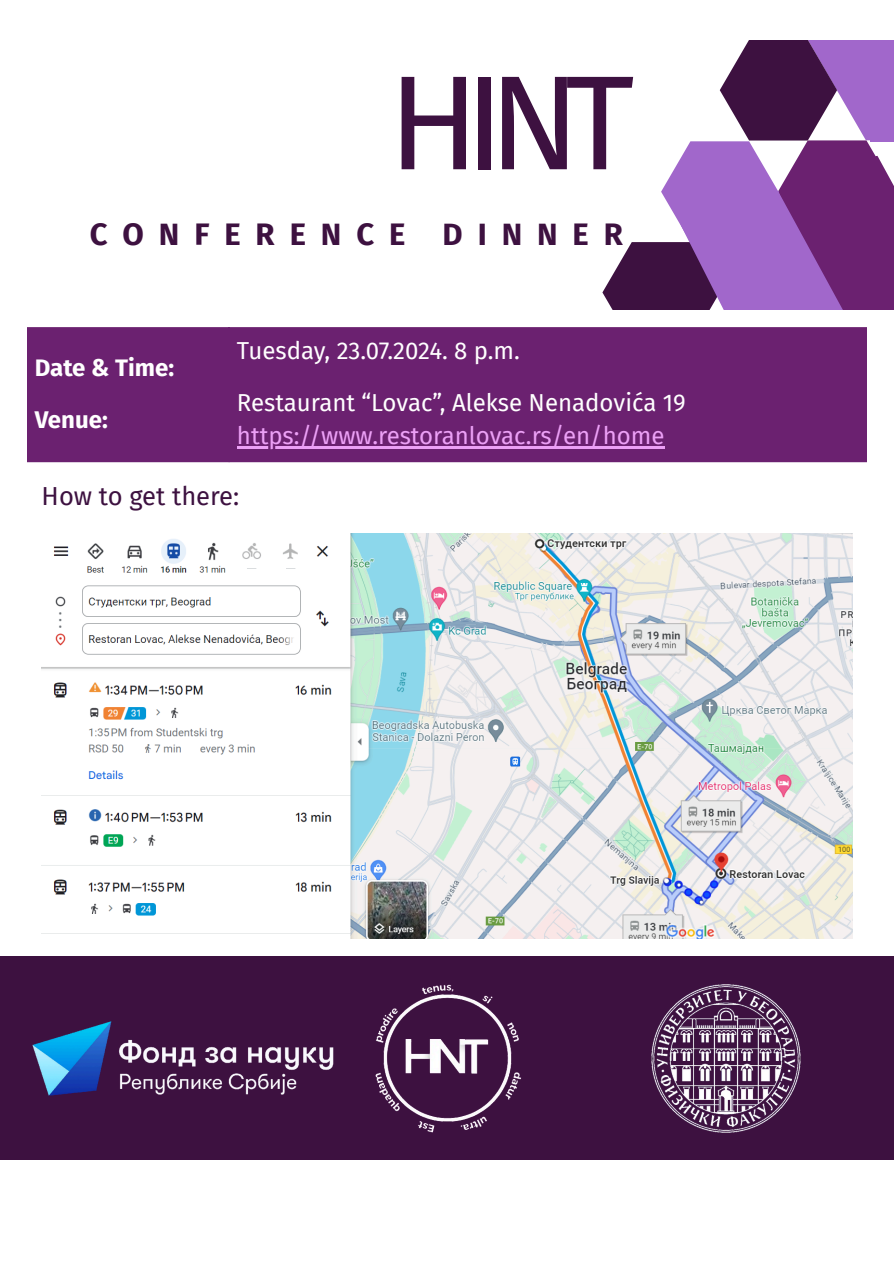
<style>
.page{position:relative;width:894px;height:1263px;background:#fff}
.page>*{position:absolute;margin:0;border:0;box-sizing:border-box;transform-origin:0 0}
.t1{font:134.1px "Fira Sans";color:#3d1140}
.t2{font:700 31.05px "Fira Sans";letter-spacing:.48em;color:#3d1140}
.t3{font:25.5px "Fira Sans";color:#3d1140}
.t4{font:24px/33.8px "Fira Sans";color:#fff}
.t5{font:700 24px "Fira Sans";color:#fff}
.s1{color:#eca0f6}
</style>
<div class="page">
<svg style="left:602px;top:40px;width:291px;height:269px"></svg>
<div style="left:870px;top:61px;width:23px;height:80px;background:#a167cb"></div>
<div style="left:27px;top:327px;width:839px;height:135px;background:#6b2170"></div>
<hr style="left:237px;top:447px;width:427px;height:2px;background:#eca0f6">
<img style="left:42px;top:533px;width:810px;height:405px">
<div style="left:0;top:956px;width:893px;height:204px;background:#3d1140"></div>
<img style="left:32px;top:1021px;width:299px;height:75px">
<img style="left:331px;top:984px;width:190px;height:149px">
<img style="left:651px;top:984px;width:150px;height:149px">
<p class="t1" style="left:388px;top:44px;width:248px">HINT</p>
<p class="t2" style="left:90px;top:216px;width:534px">CONFERENCE DINNER</p>
<p class="t5" style="left:35px;top:353px;width:141px">Date &amp; Time:</p>
<p class="t5" style="left:35px;top:405px;width:74px">Venue:</p>
<p class="t4" style="left:237px;top:334px;width:284px">Tuesday, 23.07.2024. 8 p.m.</p>
<p class="t4" style="left:237px;top:386px;width:450px">Restaurant “Lovac”, Alekse Nenadovića 19 <span class="s1">https://www.restoranlovac.rs/en/home</span></p>
<p class="t3" style="left:42px;top:481px;width:199px">How to get there:</p>
</div>
